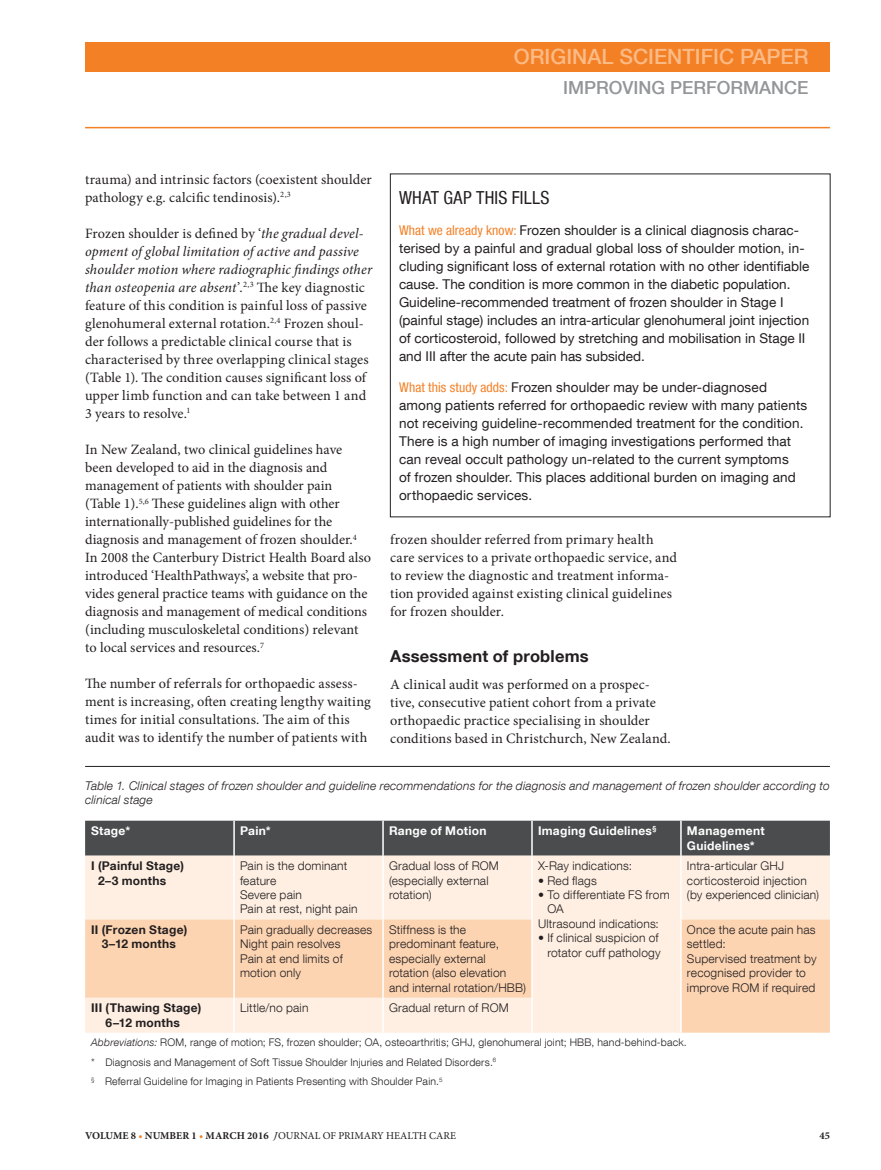
<style>
.page{position:relative;width:881px;height:1170px;background:#fff}
.page>*{position:absolute;margin:0;border:0;box-sizing:border-box;transform-origin:0 0}
.t1{font:500 21px "Helvetica Neue LT Com";color:#fbbb87}
.t2{font:500 18px "Helvetica Neue LT Com";color:#939598}
.t3{font:condensed 18px "Helvetica Neue LT Com";letter-spacing:.015em;color:#231f20}
.t4{font:700 16.5px "Helvetica Neue LT Com";letter-spacing:.01em;color:#231f20}
.t5{font:14.25px/18px "Minion Pro";letter-spacing:.005em;color:#231f20}
.t6{font:13.5px/18px "Helvetica Neue LT Com";letter-spacing:.005em;color:#231f20}
.t7{font:300 12px/14.4px "Helvetica Neue LT Com";letter-spacing:.015em;color:#231f20}
.t8{font:italic 300 12px/14.4px "Helvetica Neue LT Com";letter-spacing:.015em;color:#231f20}
.t9{font:700 12px/14.4px "Helvetica Neue LT Com";letter-spacing:.025em;color:#231f20;text-align:center}
.t10{font:700 12px/14.4px "Helvetica Neue LT Com";letter-spacing:.025em;color:#fff}
.t11{font:300 10.5px/19.5px "Helvetica Neue LT Com";letter-spacing:.02em;color:#231f20}
.t12{font:10.5px "Minion Pro";color:#231f20}
.t13{font:700 10.5px "Minion Pro";color:#231f20}
.s1{font-style:italic}
.s2{font-stretch:condensed;color:#f48026}
.s3{font-weight:700}
.s4{font-weight:700;color:#f48026}
</style>
<div class="page">
<div style="left:85px;top:43px;width:744px;height:29px;background:#f48026"></div>
<hr style="left:85px;top:127px;width:744px;height:1px;background:#f48026">
<hr style="left:85px;top:766px;width:744px;height:1px;background:#231f20">
<div style="left:85px;top:820px;width:744px;height:35px;background:#4b4c4d"></div>
<div style="left:85px;top:855px;width:744px;height:64px;background:#feefe2"></div>
<svg style="left:85px;top:919px;width:744px;height:113px;background:#fddec4"></svg>
<hr style="left:233px;top:820px;width:2px;height:35px;background:#fff">
<hr style="left:382px;top:820px;width:1px;height:35px;background:#fff">
<hr style="left:531px;top:820px;width:1px;height:35px;background:#fff">
<hr style="left:680px;top:820px;width:1px;height:35px;background:#fff">
<hr style="left:233px;top:855px;width:2px;height:64px;background:#fff">
<hr style="left:382px;top:855px;width:1px;height:64px;background:#fff">
<hr style="left:531px;top:855px;width:1px;height:64px;background:#fff">
<hr style="left:680px;top:855px;width:1px;height:64px;background:#fff">
<hr style="left:233px;top:919px;width:2px;height:78px;background:#fff">
<hr style="left:382px;top:919px;width:1px;height:78px;background:#fff">
<hr style="left:531px;top:919px;width:1px;height:78px;background:#fff">
<hr style="left:233px;top:997px;width:2px;height:35px;background:#fff">
<hr style="left:382px;top:997px;width:1px;height:35px;background:#fff">
<hr style="left:531px;top:997px;width:1px;height:35px;background:#fff">
<hr style="left:680px;top:919px;width:1px;height:78px;background:#fff">
<hr style="left:680px;top:997px;width:1px;height:35px;background:#fff">
<h1 class="t1" style="left:513px;top:44px;width:296px">ORIGINAL SCIENTIFIC PAPER</h1>
<p class="t2" style="left:562px;top:76px;width:35px">IMPRO</p>
<p class="t2" style="left:622px;top:76px;width:22px">VING</p>
<p class="t2" style="left:669px;top:76px;width:13px">PERFOR</p>
<p class="t2" style="left:743px;top:76px;width:30px">MANCE</p>
<p class="t5" style="left:85px;top:170px;width:288px">trauma) and intrinsic factors (coexistent shoulder pathology e.g. calcific tendinosis).<sup>2,3</sup></p>
<p class="t5" style="left:85px;top:224px;width:288px">Frozen shoulder is defined by ‘<span class="s1">the gradual devel&shy;opment of global limitation of active and passive shoulder motion where radiographic findings other than osteopenia are absent</span>’.<sup>2,3</sup> The key diagnostic feature of this condition is painful loss of passive glenohumeral external rotation.<sup>2,4</sup> Frozen shoul&shy;der follows a predictable clinical course that is characterised by three overlapping clinical stages (Table 1). The condition causes significant loss of upper limb function and can take between 1 and 3 years to resolve.<sup>1</sup></p>
<p class="t5" style="left:85px;top:440px;width:287px">In New Zealand, two clinical guidelines have been developed to aid in the diagnosis and management of patients with shoulder pain (Table 1).<sup>5,6</sup> These guidelines align with other internationally-published guidelines for the diagnosis and management of frozen shoulder.<sup>4<br></sup>In 2008 the Canterbury District Health Board also introduced ‘HealthPathways’, a website that pro&shy;vides general practice teams with guidance on the diagnosis and management of medical conditions (including musculoskeletal conditions) relevant to local services and resources.<sup>7</sup></p>
<p class="t5" style="left:85px;top:674px;width:287px">The number of referrals for orthopaedic assess&shy;ment is increasing, often creating lengthy waiting times for initial consultations. The aim of this audit was to identify the number of patients with</p>
<p class="t3" style="left:399px;top:187px;width:152px">WHAT GAP THIS FILLS</p>
<p class="t6" style="left:399px;top:220px;width:412px"><span class="s2">What we already know:</span> Frozen shoulder is a clinical diagnosis charac&shy;terised by a painful and gradual global loss of shoulder motion, in&shy;cluding significant loss of external rotation with no other identifiable cause. The condition is more common in the diabetic population.<br>Guideline-recommended treatment of frozen shoulder in Stage I (painful stage) includes an intra-articular glenohumeral joint injection of corticosteroid, followed by stretching and mobilisation in Stage II and III after the acute pain has subsided.</p>
<p class="t6" style="left:399px;top:377px;width:409px"><span class="s2">What this study adds:</span> Frozen shoulder may be under-diagnosed among patients referred for orthopaedic review with many patients not receiving guideline-recommended treatment for the condition.<br>There is a high number of imaging investigations performed that can reveal occult pathology un-related to the current symptoms<br>of frozen shoulder. This places additional burden on imaging and orthopaedic services.</p>
<p class="t5" style="left:390px;top:531px;width:288px">frozen shoulder referred from primary health care services to a private orthopaedic service, and to review the diagnostic and treatment informa&shy;tion provided against existing clinical guidelines for frozen shoulder.</p>
<p class="t4" style="left:390px;top:645px;width:200px">Assessment of problems</p>
<p class="t5" style="left:390px;top:675px;width:282px">A clinical audit was performed on a prospec&shy;tive, consecutive patient cohort from a private orthopaedic practice specialising in shoulder conditions based in Christchurch, New Zealand.</p>
<p class="t8" style="left:85px;top:778px;width:745px">Table 1. Clinical stages of frozen shoulder and guideline recommendations for the diagnosis and management of frozen shoulder according to clinical stage</p>
<p class="t10" style="left:91px;top:823px;width:41px">Stage*</p>
<p class="t10" style="left:240px;top:823px;width:32px">Pain*</p>
<p class="t10" style="left:389px;top:823px;width:99px">Range of Motion</p>
<p class="t10" style="left:538px;top:823px;width:120px">Imaging Guidelines<sup>§</sup></p>
<p class="t10" style="left:686px;top:823px;width:79px">Management<br>Guidelines*</p>
<p class="t9" style="left:98px;top:858px;width:87px;text-align:left;text-indent:-7px">I (Painful Stage)<br>2–3 months</p>
<p class="t7" style="left:240px;top:858px;width:119px">Pain is the dominant feature<br>Severe pain<br>Pain at rest, night pain</p>
<p class="t7" style="left:389px;top:858px;width:111px">Gradual loss of ROM (especially external rotation)</p>
<p class="t7" style="left:538px;top:858px;width:96px">X-Ray indications:</p>
<p class="t7" style="left:686px;top:858px;width:134px">Intra-articular GHJ corticosteroid injection (by experienced clinician)</p>
<p class="t7" style="left:538px;top:872px;width:60px">• Red flags</p>
<p class="t7" style="left:538px;top:887px;width:133px">• To differentiate FS from</p>
<p class="t7" style="left:547px;top:901px;width:18px">OA</p>
<p class="t7" style="left:538px;top:916px;width:122px">Ultrasound indications:</p>
<p class="t7" style="left:538px;top:930px;width:124px;text-align:right">• If clinical suspicion of rotator cuff pathology</p>
<p class="t9" style="left:91px;top:922px;width:97px">II (Frozen Stage)<br>3–12 months</p>
<p class="t7" style="left:240px;top:922px;width:134px">Pain gradually decreases<br>Night pain resolves<br>Pain at end limits of motion only</p>
<p class="t7" style="left:389px;top:922px;width:138px">Stiffness is the predominant feature, especially external rotation (also elevation and internal rotation/HBB)</p>
<p class="t7" style="left:686px;top:922px;width:131px">Once the acute pain has settled:<br>Supervised treatment by recognised provider to improve ROM if required</p>
<p class="t9" style="left:91px;top:1000px;width:112px">III (Thawing Stage)<br>6–12 months</p>
<p class="t7" style="left:240px;top:1000px;width:70px">Little/no pain</p>
<p class="t7" style="left:389px;top:1000px;width:121px">Gradual return of ROM</p>
<p class="t11" style="left:91px;top:1032px;width:597px"><span class="s1">Abbreviations:</span> ROM, range of motion; FS, frozen shoulder; OA, osteoarthritis; GHJ, glenohumeral joint; HBB, hand-behind-back. * Diagnosis and Management of Soft Tissue Shoulder Injuries and Related Disorders.<sup>6<br>§</sup> Referral Guideline for Imaging in Patients Presenting with Shoulder Pain.<sup>5</sup></p>
<p class="t12" style="left:85px;top:1128px;width:372px"><span class="s3">VOLUME 8</span> <span class="s4">•</span> <span class="s3">NUMBER 1</span> <span class="s4">•</span> <span class="s3">MARCH 2016</span> <span class="s1">J</span>OURNAL OF PRIMARY HEALTH CARE</p>
<p class="t13" style="left:819px;top:1128px;width:12px">45</p>
</div>
